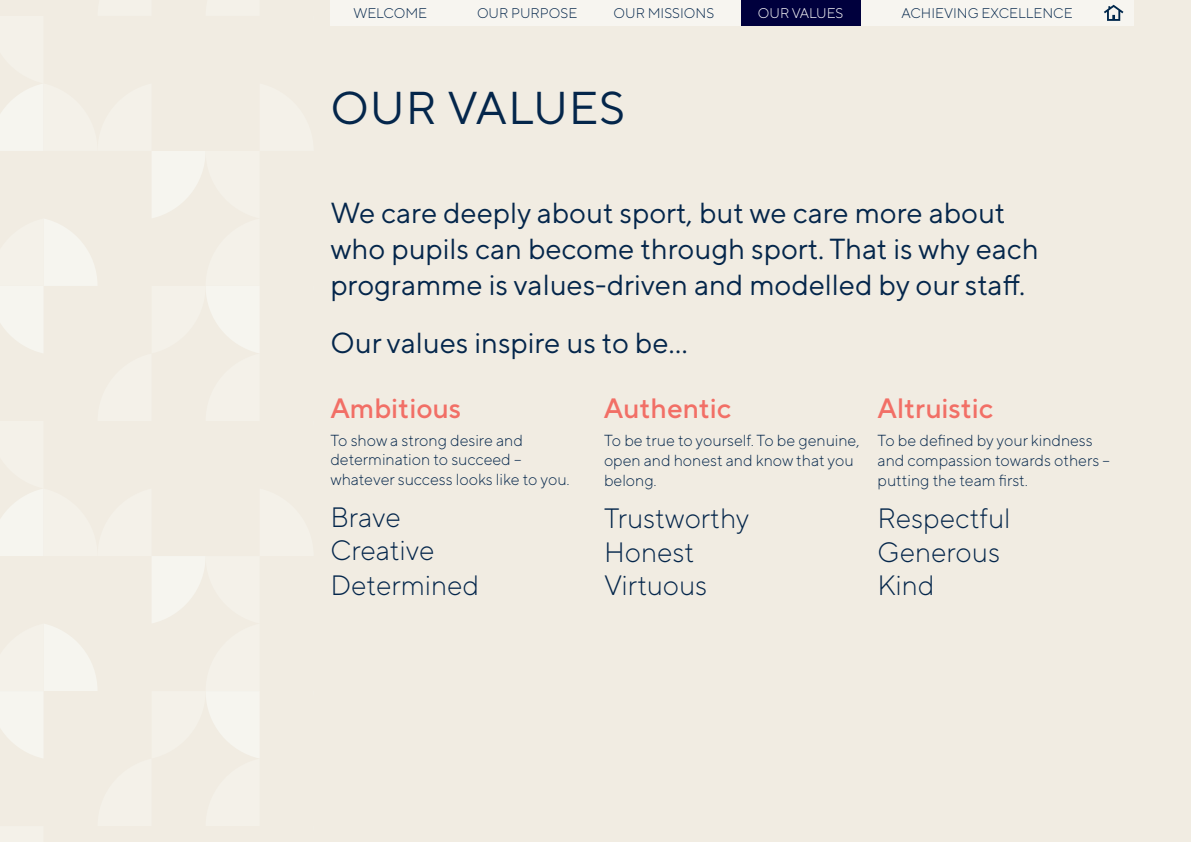
<style>
.page{position:relative;width:1191px;height:842px;background:#f1ece2}
.page>*{position:absolute;margin:0;border:0;box-sizing:border-box;transform-origin:0 0}
.t1{font:46px "TT Norms Pro";letter-spacing:.02em;color:#04264b}
.t2{font:29px/36px "TT Norms Pro";color:#04264b}
.t3{font:300 28px/34.8px "TT Norms Pro";color:#04264b}
.t4{font:500 28px "TT Norms Pro";color:#f26f66}
.t5{font:300 16px/20px "TT Norms Pro";color:#04264b}
.t6{font:300 14px "TT Norms Pro";color:#04264b}
.t7{font:300 14px "TT Norms Pro";color:#fff}
</style>
<div class="page">
<svg style="left:0;top:84px;width:259px;height:674px"></svg>
<div style="left:330px;top:0;width:804px;height:26px;background:#f7f5f0"></div>
<div style="left:741px;top:0;width:119px;height:26px;background:#00003d"></div>
<svg style="left:1104px;top:5px;width:19px;height:16px"></svg>
<p class="t6" style="left:353px;top:3px;width:75px">WELCOME</p>
<p class="t6" style="left:477px;top:3px;width:102px">OUR PURPOSE</p>
<p class="t6" style="left:613px;top:3px;width:102px">OUR MISSIONS</p>
<p class="t7" style="left:758px;top:3px;width:87px">OUR VALUES</p>
<p class="t6" style="left:901px;top:3px;width:173px">ACHIEVING EXCELLENCE</p>
<p class="t1" style="left:330px;top:75px;width:296px">OUR VALUES</p>
<p class="t2" style="left:330px;top:193px;width:710px">We care deeply about sport, but we care more about who pupils can become through sport. That is why each programme is values-driven and modelled by our staff.</p>
<p class="t2" style="left:330px;top:323px;width:359px">Our values inspire us to be…</p>
<p class="t4" style="left:330px;top:388px;width:132px">Ambitious</p>
<p class="t5" style="left:330px;top:430px;width:241px;line-height:19.2px">To show a strong desire and determination to succeed – whatever success looks like to you.</p>
<p class="t3" style="left:330px;top:497px;width:72px">Brave</p>
<p class="t3" style="left:330px;top:531px;width:150px">Creative<br>Determined</p>
<p class="t4" style="left:604px;top:387px;width:129px">Authentic</p>
<p class="t5" style="left:604px;top:429px;width:257px">To be true to yourself. To be genuine, open and honest and know that you belong.</p>
<p class="t3" style="left:604px;top:499px;width:147px">Trustworthy</p>
<p class="t3" style="left:604px;top:532px;width:92px">Honest</p>
<p class="t3" style="left:604px;top:566px;width:105px">Virtuous</p>
<p class="t4" style="left:877px;top:387px;width:117px">Altruistic</p>
<p class="t5" style="left:877px;top:429px;width:234px">To be defined by your kindness and compassion towards others – putting the team first.</p>
<p class="t3" style="left:877px;top:499px;width:134px;line-height:33.6px">Respectful<br>Generous</p>
<p class="t3" style="left:877px;top:566px;width:58px">Kind</p>
</div>
